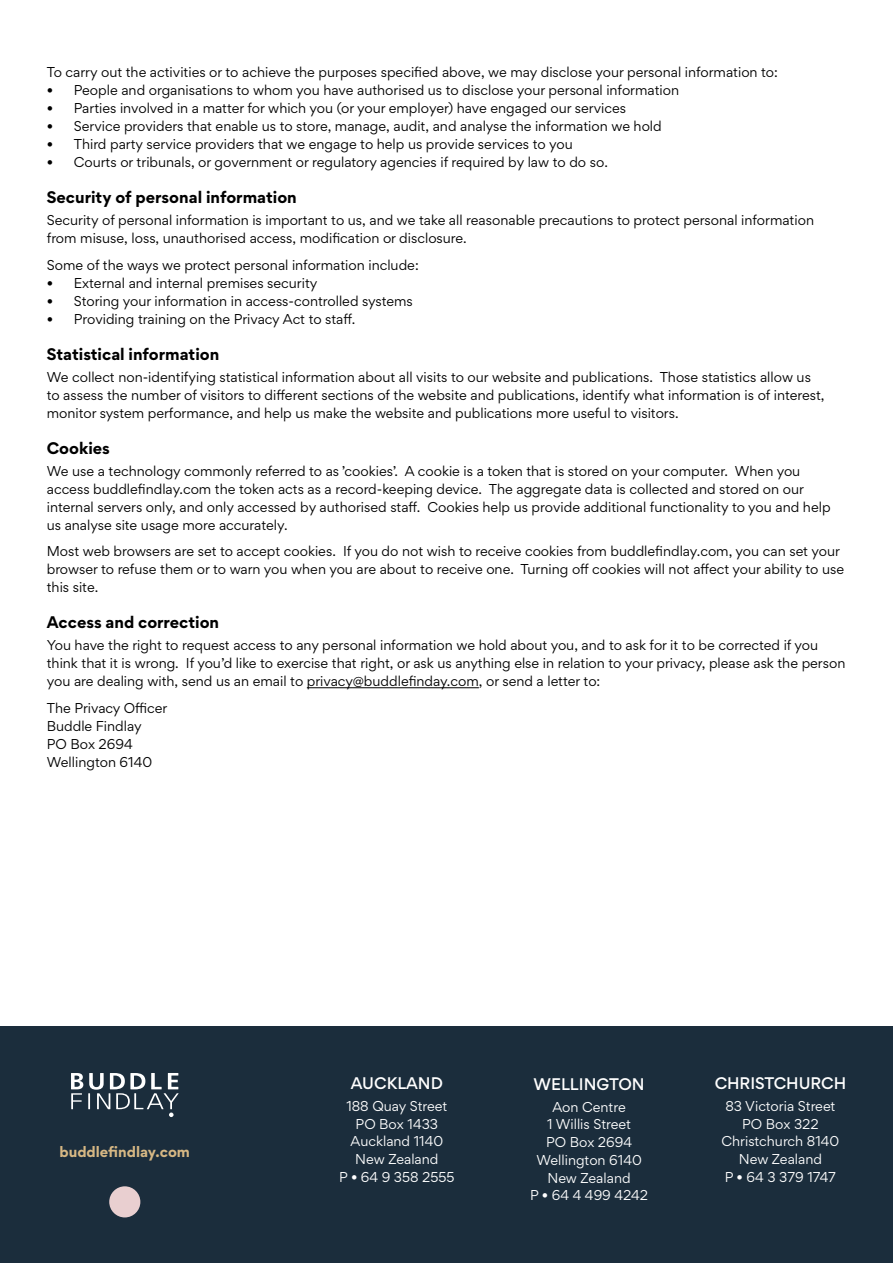
<style>
.page{position:relative;width:893px;height:1263px;background:#fff}
.page>*{position:absolute;margin:0;border:0;box-sizing:border-box;transform-origin:0 0}
.t1{font:700 15px "Gordita";color:#000}
.t2{font:500 15px "Gordita";color:#fff}
.t3{font:700 13.5px "Gordita";color:#d7b884}
.t4{font:12.75px/18px "Gordita";color:#000}
.t5{font:12.75px/17.7px "Gordita";color:#fff;text-align:center}
</style>
<div class="page">
<div style="left:0;top:1026px;width:893px;height:237px;background:#1b2d3c"></div>
<svg style="left:71px;top:1073px;width:108px;height:44px"></svg>
<div style="left:109px;top:1186px;width:31px;height:31px;background:#e9cfd0;border-radius:50%"></div>
<hr style="left:307px;top:687px;width:172px;height:1px;background:#000">
<p class="t4" style="left:47px;top:63px;width:733px">To carry out the activities or to achieve the purposes specified above, we may disclose your personal information to:</p>
<p class="t4" style="left:47px;top:81px;width:634px">• People and organisations to whom you have authorised us to disclose your personal information</p>
<p class="t4" style="left:47px;top:99px;width:581px">• Parties involved in a matter for which you (or your employer) have engaged our services</p>
<p class="t4" style="left:47px;top:117px;width:616px">• Service providers that enable us to store, manage, audit, and analyse the information we hold</p>
<p class="t4" style="left:47px;top:135px;width:527px">• Third party service providers that we engage to help us provide services to you</p>
<p class="t4" style="left:47px;top:153px;width:563px">• Courts or tribunals, or government or regulatory agencies if required by law to do so.</p>
<p class="t1" style="left:47px;top:185px;width:252px">Security of personal information</p>
<p class="t4" style="left:47px;top:211px;width:769px">Security of personal information is important to us, and we take all reasonable precautions to protect personal information from misuse, loss, unauthorised access, modification or disclosure.</p>
<p class="t4" style="left:47px;top:256px;width:373px">Some of the ways we protect personal information include:</p>
<p class="t4" style="left:47px;top:274px;width:272px">• External and internal premises security</p>
<p class="t4" style="left:47px;top:292px;width:368px">• Storing your information in access-controlled systems</p>
<p class="t4" style="left:47px;top:310px;width:310px">• Providing training on the Privacy Act to staff.</p>
<p class="t1" style="left:47px;top:342px;width:174px">Statistical information</p>
<p class="t4" style="left:47px;top:368px;width:779px">We collect non-identifying statistical information about all visits to our website and publications. Those statistics allow us to assess the number of visitors to different sections of the website and publications, identify what information is of interest, monitor system performance, and help us make the website and publications more useful to visitors.</p>
<p class="t1" style="left:47px;top:436px;width:65px">Cookies</p>
<p class="t4" style="left:47px;top:462px;width:785px">We use a technology commonly referred to as ’cookies’. A cookie is a token that is stored on your computer. When you access buddlefindlay.com the token acts as a record-keeping device. The aggregate data is collected and stored on our internal servers only, and only accessed by authorised staff. Cookies help us provide additional functionality to you and help us analyse site usage more accurately.</p>
<p class="t4" style="left:47px;top:542px;width:799px">Most web browsers are set to accept cookies. If you do not wish to receive cookies from buddlefindlay.com, you can set your browser to refuse them or to warn you when you are about to receive one. Turning off cookies will not affect your ability to use this site.</p>
<p class="t1" style="left:47px;top:610px;width:174px">Access and correction</p>
<p class="t4" style="left:47px;top:636px;width:800px">You have the right to request access to any personal information we hold about you, and to ask for it to be corrected if you think that it is wrong. If you’d like to exercise that right, or ask us anything else in relation to your privacy, please ask the person you are dealing with, send us an email to privacy@buddlefinday.com, or send a letter to:</p>
<p class="t4" style="left:47px;top:699px;width:122px">The Privacy Officer<br>Buddle Findlay<br>PO Box 2694<br>Wellington 6140</p>
<p class="t3" style="left:60px;top:1141px;width:132px">buddlefindlay.com</p>
<p class="t2" style="left:351px;top:1072px;width:94px">AUCKLAND</p>
<p class="t5" style="left:339px;top:1097px;width:117px">188 Quay Street<br>PO Box 1433<br>Auckland 1140<br>New Zealand<br>P • 64 9 358 2555</p>
<p class="t2" style="left:533px;top:1073px;width:113px">WELLINGTON</p>
<p class="t5" style="left:530px;top:1098px;width:119px">Aon Centre<br>1 Willis Street<br>PO Box 2694<br>Wellington 6140<br>New Zealand<br>P • 64 4 499 4242</p>
<p class="t2" style="left:715px;top:1072px;width:133px">CHRISTCHURCH</p>
<p class="t5" style="left:721px;top:1097px;width:119px">83 Victoria Street<br>PO Box 322<br>Christchurch 8140<br>New Zealand<br>P • 64 3 379 1747</p>
</div>
